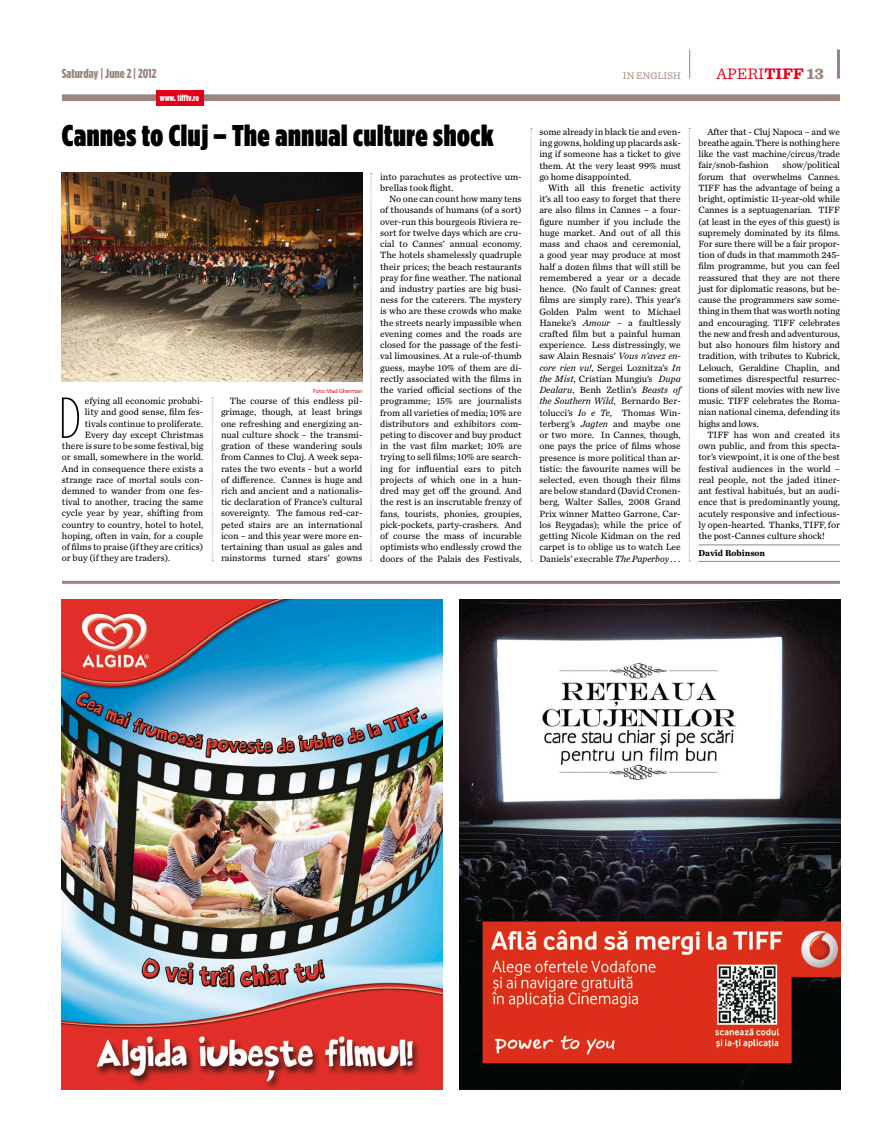
<style>
.page{position:relative;width:893px;height:1134px;background:#fff}
.page>*{position:absolute;margin:0;border:0;box-sizing:border-box;transform-origin:0 0}
.t1{font:200 57.6px "Gotham Condensed";color:#000}
.t2{font:900 30px "Gotham Condensed";letter-spacing:.02em;color:#000}
.t3{font:16px "Sentinel";color:#e2001a}
.t4{font:900 13px "Gotham Condensed";color:#9a867e}
.t5{font:10px "Sentinel";color:#9a867e}
.t6{font:9.5px/11.2px "Chronicle Text G2";color:#000;text-align:justify}
.t7{font:900 9px "Gotham Condensed";letter-spacing:-.005em;color:#fff}
.t8{font:700 9px "Chronicle Text G2";color:#000}
.t9{font:6px "Myriad Pro";color:#e2001a}
.s1{font-weight:700}
.s2{font-weight:900;color:#9a867e}
.s3{font-style:italic}
</style>
<div class="page">
<div style="left:62px;top:94px;width:778px;height:7px;background:#9a867e"></div>
<hr style="left:837px;top:49px;width:3px;height:30px;background:#9a867e">
<hr style="left:689px;top:49px;width:1px;height:30px;background:#9a867e">
<div style="left:156px;top:90px;width:47px;height:16px;background:#e2001a"></div>
<img style="left:61px;top:600px;width:381px;height:489px">
<img style="left:460px;top:600px;width:381px;height:489px">
<hr style="left:62px;top:581px;width:778px;height:3px;background:#9a867e">
<hr style="left:698px;top:545px;width:142px;height:1px;background:#9a867e">
<hr style="left:698px;top:561px;width:142px;height:1px;background:#9a867e">
<img style="left:62px;top:173px;width:301px;height:209px">
<svg style="left:530px;top:128px;width:2px;height:433px"></svg>
<svg style="left:689px;top:128px;width:1px;height:433px"></svg>
<svg style="left:370px;top:173px;width:2px;height:388px"></svg>
<svg style="left:212px;top:397px;width:1px;height:164px"></svg>
<h3 class="t4" style="left:62px;top:65px;width:96px">Saturday | June 2 | 2012</h3>
<p class="t7" style="left:160px;top:92px;width:41px">www. tifftv.ro</p>
<h2 class="t2" style="left:62px;top:117px;width:433px">Cannes to Cluj – The annual culture shock</h2>
<h1 class="t1" style="left:59px;top:385px;width:24px">D</h1>
<p class="t6" style="left:85px;top:395px;width:120px">efying all economic probabi-</p>
<p class="t6" style="left:85px;top:406px;width:120px">lity and good sense, film fes-</p>
<p class="t6" style="left:85px;top:417px;width:120px">tivals continue to proliferate.</p>
<p class="t6" style="left:85px;top:429px;width:120px">Every day except Christmas</p>
<p class="t6" style="left:62px;top:440px;width:143px">there is sure to be some festival, big</p>
<p class="t6" style="left:62px;top:451px;width:143px">or small, somewhere in the world.</p>
<p class="t6" style="left:62px;top:462px;width:143px">And in consequence there exists a</p>
<p class="t6" style="left:62px;top:473px;width:143px">strange race of mortal souls con-</p>
<p class="t6" style="left:62px;top:485px;width:143px">demned to wander from one fes-</p>
<p class="t6" style="left:62px;top:496px;width:143px">tival to another, tracing the same</p>
<p class="t6" style="left:62px;top:507px;width:143px">cycle year by year, shifting from</p>
<p class="t6" style="left:62px;top:518px;width:143px">country to country, hotel to hotel,</p>
<p class="t6" style="left:62px;top:530px;width:143px">hoping, often in vain, for a couple</p>
<p class="t6" style="left:62px;top:541px;width:143px">of films to praise (if they are critics)</p>
<p class="t6" style="left:62px;top:552px;width:110px">or buy (if they are traders).</p>
<p class="t9" style="left:313px;top:388px;width:51px">Foto: Vlad Gherman</p>
<p class="t6" style="left:221px;top:395px;width:143px;text-indent:9px">The course of this endless pil&shy;grimage, though, at least brings one refreshing and energizing an&shy;nual culture shock – the transmi&shy;gration of these wandering souls from Cannes to Cluj. A week sepa&shy;rates the two events - but a world of difference. Cannes is huge and rich and ancient and a nationalis&shy;tic declaration of France’s cultural sovereignty. The famous red-car&shy;peted stairs are an international icon – and this year were more en&shy;tertaining than usual as gales and rainstorms turned stars’ gowns</p>
<p class="t6" style="left:380px;top:170px;width:143px">into parachutes as protective um&shy;brellas took flight.</p>
<p class="t6" style="left:380px;top:193px;width:143px;text-indent:9px">No one can count how many tens of thousands of humans (of a sort) over-run this bourgeois Riviera re&shy;sort for twelve days which are cru&shy;cial to Cannes’ annual economy.<br>The hotels shamelessly quadruple their prices; the beach restaurants pray for fine weather. The national and industry parties are big busi&shy;ness for the caterers. The mystery is who are these crowds who make the streets nearly impassible when evening comes and the roads are closed for the passage of the festi&shy;val limousines. At a rule-of-thumb guess, maybe 10% of them are di&shy;rectly associated with the films in the varied official sections of the programme; 15% are journalists from all varieties of media; 10% are distributors and exhibitors com&shy;peting to discover and buy product in the vast film market; 10% are trying to sell films; 10% are search&shy;ing for influential ears to pitch projects of which one in a hun&shy;dred may get off the ground. And the rest is an inscrutable frenzy of fans, tourists, phonies, groupies, pick-pockets, party-crashers. And of course the mass of incurable optimists who endlessly crowd the doors of the Palais des Festivals,</p>
<p class="t5" style="left:623px;top:68px;width:59px">IN ENGLISH</p>
<h3 class="t3" style="left:716px;top:61px;width:109px">APERI<span class="s1">TIFF</span> <span class="s2">13</span></h3>
<p class="t6" style="left:539px;top:126px;width:143px">some already in black tie and even&shy;ing gowns, holding up placards ask&shy;ing if someone has a ticket to give them. At the very least 99% must go home disappointed.</p>
<p class="t6" style="left:539px;top:182px;width:143px;text-indent:9px">With all this frenetic activity it’s all too easy to forget that there are also films in Cannes – a four&shy;figure number if you include the huge market. And out of all this mass and chaos and ceremonial, a good year may produce at most half a dozen films that will still be remembered a year or a decade hence. (No fault of Cannes: great films are simply rare). This year’s Golden Palm went to Michael Haneke’s <span class="s3">Amour –</span> a faultlessly crafted film but a painful human experience. Less distressingly, we saw Alain Resnais’ <span class="s3">Vous n’avez en&shy;core rien vu!</span>, Sergei Loznitza’s <span class="s3">In the Mist</span>, Cristian Mungiu’s <span class="s3">Dupa Dealaru</span>, Benh Zetlin’s <span class="s3">Beasts of the Southern Wild</span>, Bernardo Ber&shy;tolucci’s <span class="s3">Io e Te</span>, Thomas Win&shy;terberg’s <span class="s3">Jagten</span> and maybe one or two more. In Cannes, though, one pays the price of films whose presence is more political than ar&shy;tistic: the favourite names will be selected, even though their films are below standard (David Cronen&shy;berg, Walter Salles, 2008 Grand Prix winner Matteo Garrone, Car&shy;los Reygadas); while the price of getting Nicole Kidman on the red carpet is to oblige us to watch Lee Daniels’ execrable <span class="s3">The Paperboy . . .</span></p>
<p class="t6" style="left:698px;top:125px;width:143px;text-indent:9px">After that - Cluj Napoca – and we breathe again. There is nothing here like the vast machine/circus/trade fair/snob-fashion</p>
<p class="t6" style="left:698px;top:159px;width:143px;text-indent:84px">show/political forum that overwhelms Cannes.<br>TIFF has the advantage of being a bright, optimistic 11-year-old while Cannes is a septuagenarian. TIFF (at least in the eyes of this guest) is supremely dominated by its films.<br>For sure there will be a fair propor&shy;tion of duds in that mammoth 245- film programme, but you can feel reassured that they are not there just for diplomatic reasons, but be&shy;cause the programmers saw some&shy;thing in them that was worth noting and encouraging. TIFF celebrates the new and fresh and adventurous, but also honours film history and tradition, with tributes to Kubrick, Lelouch, Geraldine Chaplin, and sometimes disrespectful resurrec&shy;tions of silent movies with new live music. TIFF celebrates the Roma&shy;nian national cinema, defending its highs and lows.</p>
<p class="t6" style="left:698px;top:429px;width:143px;text-indent:9px">TIFF has won and created its own public, and from this specta&shy;tor’s viewpoint, it is one of the best festival audiences in the world – real people, not the jaded itiner&shy;ant festival habitués, but an audi&shy;ence that is predominantly young, acutely responsive and infectious&shy;ly open-hearted. Thanks, TIFF, for the post-Cannes culture shock!</p>
<p class="t8" style="left:698px;top:546px;width:68px">David Robinson</p>
</div>
